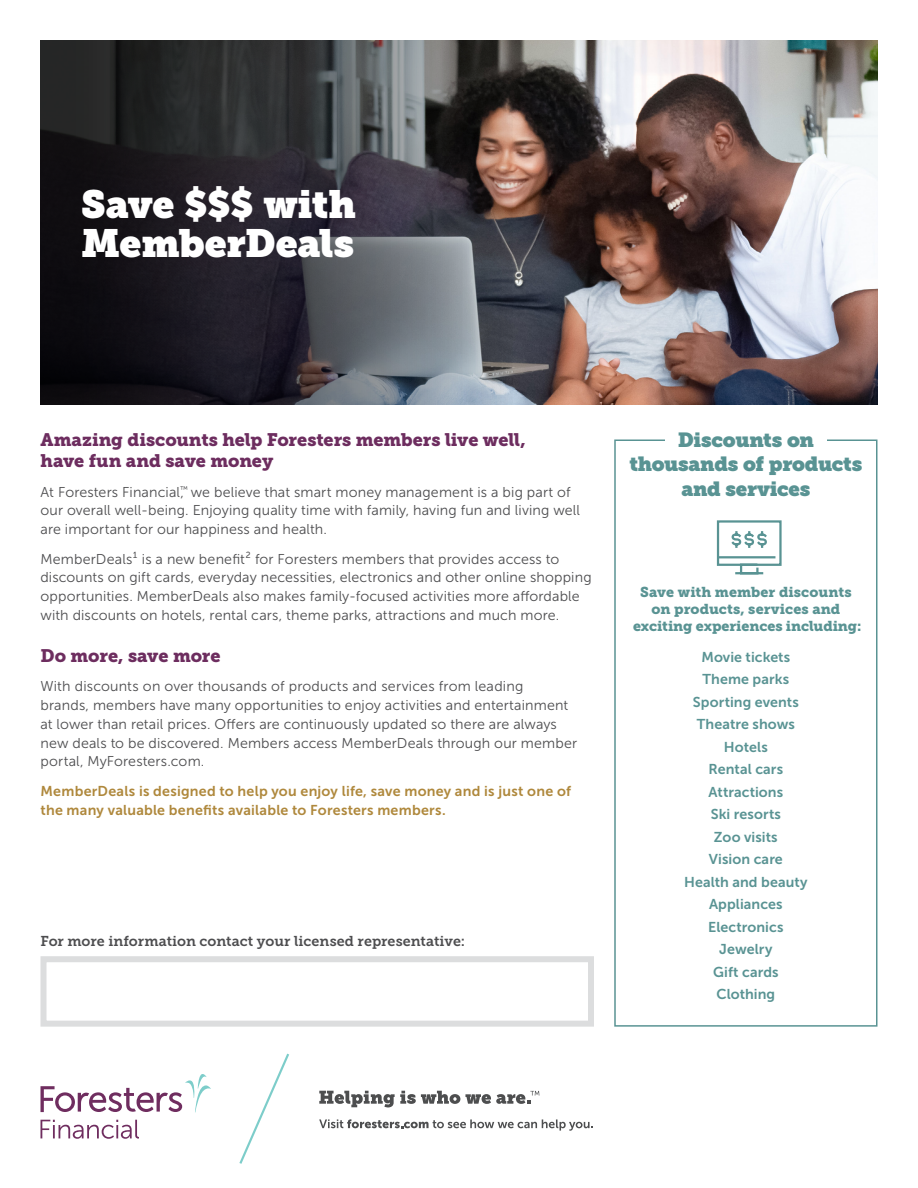
<style>
.page{position:relative;width:918px;height:1188px;background:#fff}
.page>*{position:absolute;margin:0;border:0;box-sizing:border-box;transform-origin:0 0}
.t1{font:39px/39px "Museo Slab";letter-spacing:-.005em;color:#fff}
.t2{font:20.25px/24.3px "Museo Slab";letter-spacing:-.015em;color:#599393;text-align:center}
.t3{font:18px/21.6px "Museo Slab 900";letter-spacing:-.005em;color:#6d2d5f}
.t4{font:14.25px/18.8px "Museo Sans 300";letter-spacing:.01em;color:#4d4d4f}
.t5{font:14.25px/22.5px "Museo Sans 700";letter-spacing:.005em;color:#599393;text-align:center}
.t6{font:14.25px/18.8px "Museo Sans 700";letter-spacing:.015em;color:#af883c}
.t7{font:14.25px/17.1px "Museo Slab 900";color:#599393;text-align:center}
.t8{font:14.25px "Museo Slab 700";letter-spacing:.005em;color:#4d4d4f}
</style>
<div class="page">
<img style="left:513px;top:40px;width:365px;height:365px">
<svg style="left:40px;top:40px;width:473px;height:365px;background:#34343a"></svg>
<div style="left:614px;top:440px;width:264px;height:587px;border:2px solid #599393"></div>
<svg style="left:716px;top:520px;width:66px;height:55px"></svg>
<svg style="left:40px;top:1074px;width:171px;height:38px"></svg>
<svg style="left:40px;top:1120px;width:99px;height:19px"></svg>
<svg style="left:239px;top:1054px;width:50px;height:110px"></svg>
<svg style="left:319px;top:1091px;width:220px;height:16px"></svg>
<svg style="left:319px;top:1119px;width:274px;height:12px"></svg>
<div style="left:665px;top:432px;width:162px;height:25px;background:#fff"></div>
<div style="left:40px;top:956px;width:554px;height:71px;border:6px solid #dcddde"></div>
<h1 class="t1" style="left:81px;top:185px;width:276px">Save $$$ with<br>MemberDeals</h1>
<p class="t3" style="left:40px;top:429px;width:487px">Amazing discounts help Foresters members live well, have fun and save money</p>
<p class="t4" style="left:40px;top:482px;width:541px">At Foresters Financial<sup>™</sup>, we believe that smart money management is a big part of our overall well-being. Enjoying quality time with family, having fun and living well are important for our happiness and health.</p>
<p class="t4" style="left:40px;top:550px;width:553px">MemberDeals¹ is a new benefit² for Foresters members that provides access to discounts on gift cards, everyday necessities, electronics and other online shopping opportunities. MemberDeals also makes family-focused activities more affordable with discounts on hotels, rental cars, theme parks, attractions and much more.</p>
<p class="t3" style="left:40px;top:645px;width:182px">Do more, save more</p>
<p class="t4" style="left:40px;top:677px;width:538px">With discounts on over thousands of products and services from leading<br>brands, members have many opportunities to enjoy activities and entertainment at lower than retail prices. Offers are continuously updated so there are always new deals to be discovered. Members access MemberDeals through our member portal, MyForesters.com.</p>
<p class="t6" style="left:40px;top:782px;width:532px">MemberDeals is designed to help you enjoy life, save money and is just one of the many valuable benefits available to Foresters members.</p>
<p class="t8" style="left:40px;top:933px;width:426px">For more information contact your licensed representative:</p>
<h2 class="t2" style="left:629px;top:428px;width:234px">Discounts on thousands of products and services</h2>
<p class="t7" style="left:633px;top:583px;width:230px">Save with member discounts on products, services and exciting experiences including:</p>
<p class="t5" style="left:684px;top:645px;width:125px">Movie tickets<br>Theme parks<br>Sporting events<br>Theatre shows<br>Hotels<br>Rental cars<br>Attractions<br>Ski resorts<br>Zoo visits<br>Vision care<br>Health and beauty<br>Appliances<br>Electronics<br>Jewelry<br>Gift cards<br>Clothing</p>
</div>
